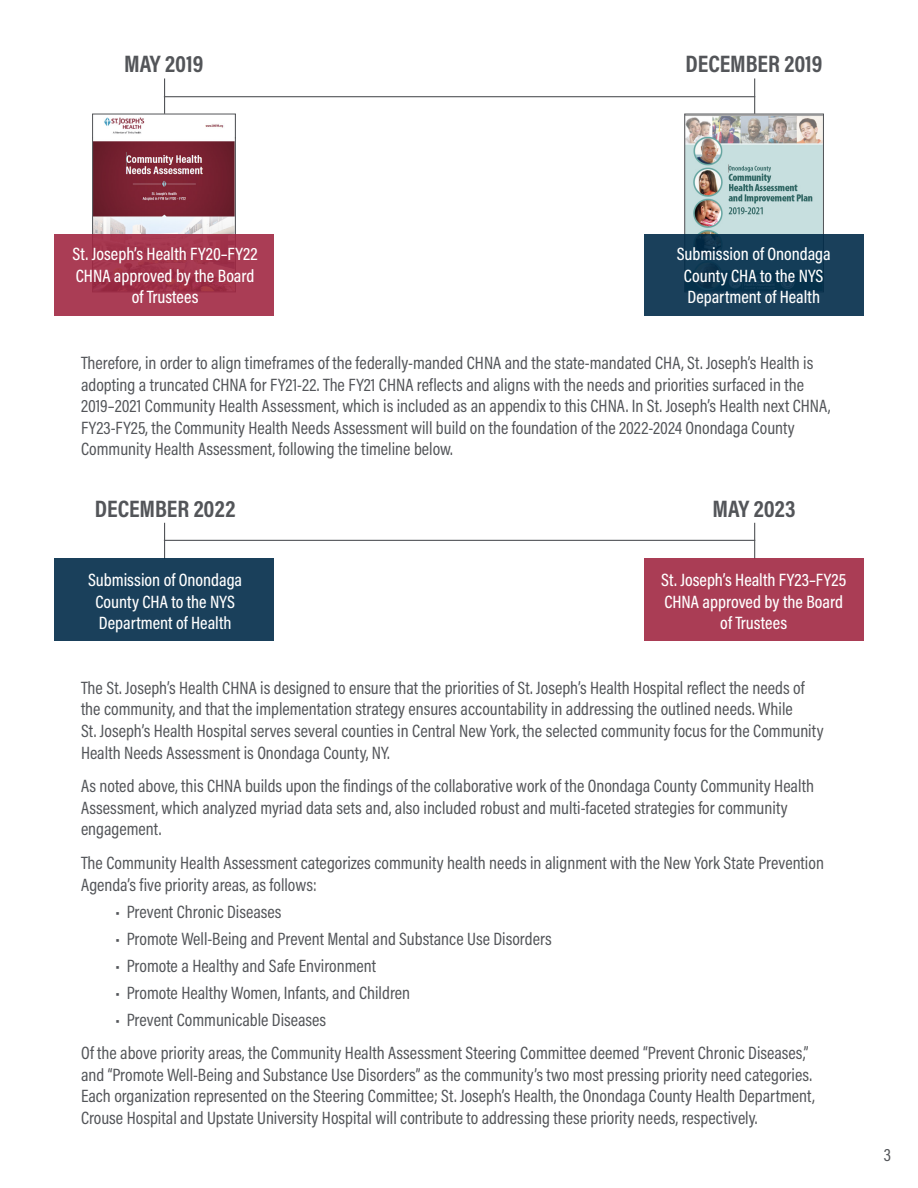
<style>
.page{position:relative;width:918px;height:1188px;background:#fff}
.page>*{position:absolute;margin:0;border:0;box-sizing:border-box;transform-origin:0 0}
.t1{font:700 24px "Acumin Pro Cond";color:#535559}
.t2{font:18px/21.6px "Acumin Pro Cond";color:#535559}
.t3{font:500 18px/21.6px "Acumin Pro Cond";color:#fff;text-align:center}
</style>
<div class="page">
<img style="left:94px;top:117px;width:140px;height:117px">
<div style="left:92px;top:114px;width:144px;height:178px;border:1px solid #535559"></div>
<img style="left:687px;top:116px;width:135px;height:118px">
<div style="left:685px;top:114px;width:139px;height:178px;border:1px solid #535559"></div>
<hr style="left:164px;top:96px;width:591px;height:1px;background:#535559">
<hr style="left:164px;top:540px;width:591px;height:1px;background:#535559">
<hr style="left:164px;top:78px;width:1px;height:36px;background:#535559">
<hr style="left:164px;top:523px;width:1px;height:36px;background:#535559">
<hr style="left:754px;top:78px;width:1px;height:36px;background:#535559">
<hr style="left:754px;top:523px;width:1px;height:36px;background:#535559">
<svg style="left:54px;top:234px;width:220px;height:82px;fill:#aa3d55"></svg>
<div style="left:54px;top:559px;width:220px;height:82px;background:#1a405b"></div>
<svg style="left:644px;top:234px;width:220px;height:82px;fill:#1a405b"></svg>
<div style="left:644px;top:559px;width:220px;height:82px;background:#aa3d55"></div>
<p class="t1" style="left:124px;top:48px;width:81px">MAY 2019</p>
<p class="t1" style="left:686px;top:48px;width:138px">DECEMBER 2019</p>
<p class="t3" style="left:73px;top:243px;width:187px">St. Joseph’s Health FY20–FY22<br>CHNA approved by the Board of Trustees</p>
<p class="t3" style="left:677px;top:243px;width:156px">Submission of Onondaga<br>County CHA to the NYS<br>Department of Health</p>
<p class="t2" style="left:81px;top:352px;width:751px">Therefore, in order to align timeframes of the federally-manded CHNA and the state-mandated CHA, St. Joseph’s Health is adopting a truncated CHNA for FY21-22. The FY21 CHNA reflects and aligns with the needs and priorities surfaced in the 2019–2021 Community Health Assessment, which is included as an appendix to this CHNA. In St. Joseph’s Health next CHNA, FY23-FY25, the Community Health Needs Assessment will build on the foundation of the 2022-2024 Onondaga County Community Health Assessment, following the timeline below.</p>
<p class="t1" style="left:95px;top:493px;width:142px">DECEMBER 2022</p>
<p class="t3" style="left:88px;top:569px;width:156px">Submission of Onondaga<br>County CHA to the NYS<br>Department of Health</p>
<p class="t1" style="left:713px;top:493px;width:84px">MAY 2023</p>
<p class="t3" style="left:661px;top:569px;width:187px">St. Joseph’s Health FY23–FY25<br>CHNA approved by the Board of Trustees</p>
<p class="t2" style="left:81px;top:676px;width:744px">The St. Joseph’s Health CHNA is designed to ensure that the priorities of St. Joseph’s Health Hospital reflect the needs of the community, and that the implementation strategy ensures accountability in addressing the outlined needs. While<br>St. Joseph’s Health Hospital serves several counties in Central New York, the selected community focus for the Community Health Needs Assessment is Onondaga County, NY.</p>
<p class="t2" style="left:81px;top:775px;width:735px">As noted above, this CHNA builds upon the findings of the collaborative work of the Onondaga County Community Health<br>Assessment, which analyzed myriad data sets and, also included robust and multi-faceted strategies for community engagement.</p>
<p class="t2" style="left:81px;top:852px;width:745px">The Community Health Assessment categorizes community health needs in alignment with the New York State Prevention<br>Agenda’s five priority areas, as follows:</p>
<p class="t2" style="left:115px;top:900px;width:168px">• Prevent Chronic Diseases</p>
<p class="t2" style="left:115px;top:927px;width:438px">• Promote Well-Being and Prevent Mental and Substance Use Disorders</p>
<p class="t2" style="left:115px;top:954px;width:262px">• Promote a Healthy and Safe Environment</p>
<p class="t2" style="left:115px;top:981px;width:296px">• Promote Healthy Women, Infants, and Children</p>
<p class="t2" style="left:115px;top:1008px;width:212px">• Prevent Communicable Diseases</p>
<p class="t2" style="left:81px;top:1042px;width:735px">Of the above priority areas, the Community Health Assessment Steering Committee deemed “Prevent Chronic Diseases,” and “Promote Well-Being and Substance Use Disorders” as the community’s two most pressing priority need categories.<br>Each organization represented on the Steering Committee; St. Joseph’s Health, the Onondaga County Health Department, Crouse Hospital and Upstate University Hospital will contribute to addressing these priority needs, respectively.</p>
<p class="t2" style="left:884px;top:1144px;width:9px">3</p>
</div>
